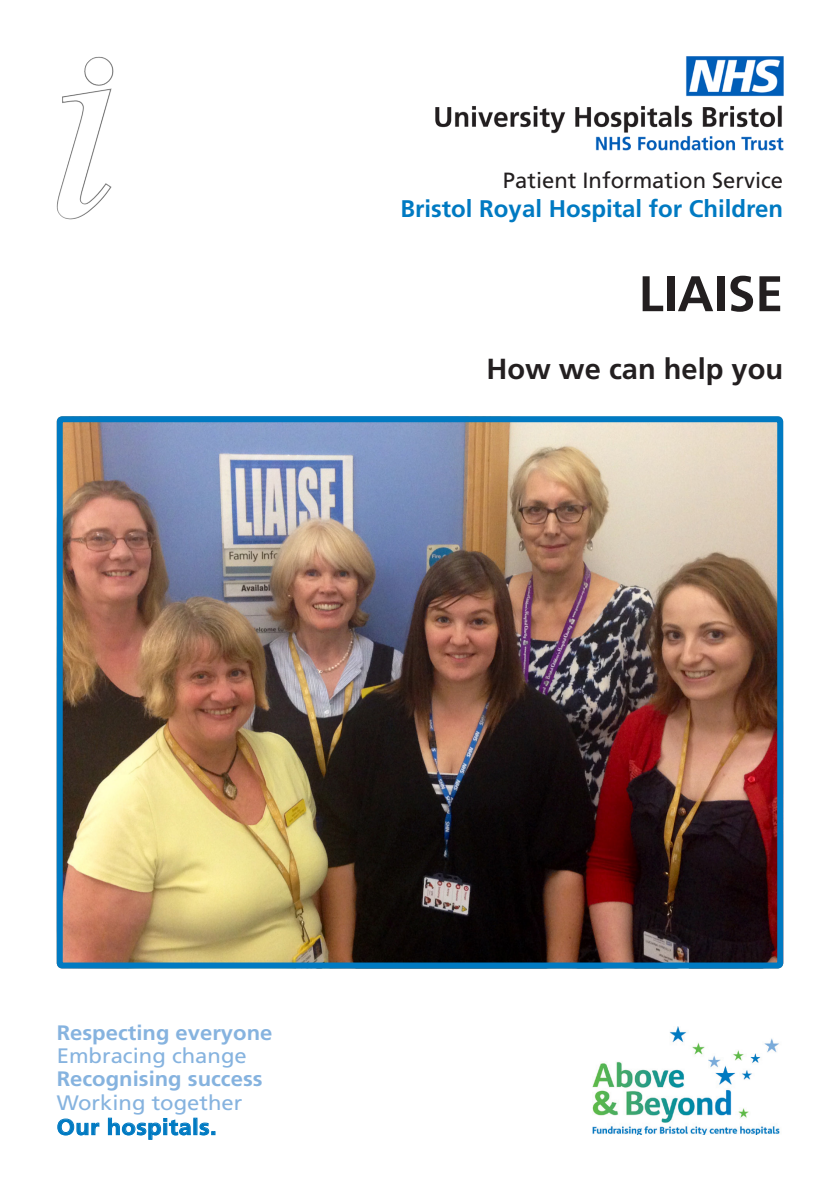
<style>
.page{position:relative;width:840px;height:1191px;background:#fff}
.page>*{position:absolute;margin:0;border:0;box-sizing:border-box;transform-origin:0 0}
._03_FP_Leaflet_Title{font:700 50px "Frutiger LT Std";color:#231f20}
._03_FP_Leaflet_Title-2{font:700 29px "Frutiger LT Std";color:#231f20}
._02_FP_Hospital_Ward{font:700 24px "Frutiger LT Std";color:#007ac2}
._01_FP_Patient_Info{font:22px "Frutiger LT Std";color:#231f20}
.t1{font:700 22px "Frutiger LT Std";letter-spacing:.025em;color:#007ac2;scale:1.05 1}
.t2{font:700 20.8px "Frutiger LT Std";color:#86b3df;scale:1.05 1}
.t3{font:20.8px "Frutiger LT Std";color:#86b3df;scale:1.05 1}
</style>
<div class="page">
<img style="left:64px;top:423px;width:718px;height:545px">
<div style="left:57px;top:416px;width:725px;height:552px;border:6px solid #007ac2;border-radius:3px"></div>
<svg style="left:57px;top:1118px;width:42px;height:17px"></svg>
<svg style="left:108px;top:1117px;width:82px;height:22px"></svg>
<svg style="left:199px;top:1122px;width:16px;height:13px"></svg>
<img style="left:84px;top:57px;width:15px;height:29px">
<img style="left:435px;top:57px;width:347px;height:94px">
<img style="left:592px;top:1026px;width:188px;height:108px">
<p class="_01_FP_Patient_Info" style="left:502px;top:168px;width:281px">Patient Information Service</p>
<p class="_02_FP_Hospital_Ward" style="left:400px;top:194px;width:384px">Bristol Royal Hospital for Children</p>
<p class="_03_FP_Leaflet_Title" style="left:638px;top:264px;width:146px">LIAISE</p>
<p class="_03_FP_Leaflet_Title-2" style="left:486px;top:351px;width:298px">How we can help you</p>
<p class="t2" style="left:57px;top:1020px;width:207px">Respecting everyone</p>
<p class="t3" style="left:57px;top:1043px;width:182px">Embracing change</p>
<p class="t2" style="left:57px;top:1066px;width:197px">Recognising success</p>
<p class="t3" style="left:57px;top:1090px;width:178px">Working together</p>
<p class="t1" style="left:57px;top:1114px;width:154px">Our hospitals.</p>
</div>
